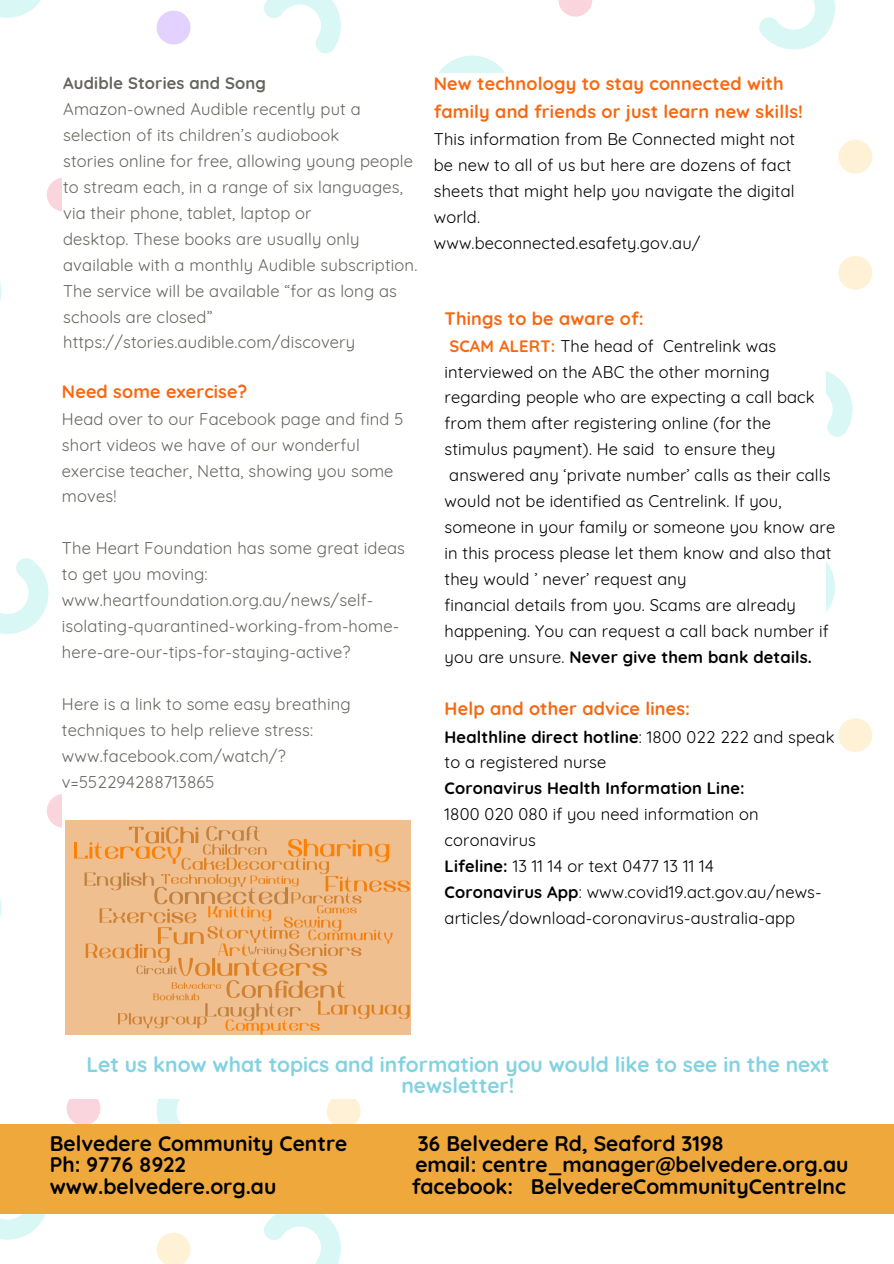
<style>
.page{position:relative;width:894px;height:1264px;background:#fff}
.page>*{position:absolute;margin:0;border:0;box-sizing:border-box;transform-origin:0 0}
.t1{font:700 21px "Quicksand";color:#000}
.t2{font:700 21px/21.5px "Quicksand";color:#83d2e1;text-align:center}
.t3{font:700 18px/28.2px "Quicksand";letter-spacing:.01em;color:#f76812}
.t4{font:16.5px/26px "Quicksand";letter-spacing:.01em;color:#000}
.t5{font:16.5px/26px "Quicksand";letter-spacing:.01em;color:#67645e}
.t6{font:700 16.5px "Quicksand";letter-spacing:.01em;color:#000}
.t7{font:700 16.5px "Quicksand";letter-spacing:.01em;color:#67645e}
.s1{font-weight:700;color:#f76812}
.s2{font-weight:700}
</style>
<div class="page">
<svg style="left:47px;top:794px;width:34px;height:33px"></svg>
<svg style="left:0;top:558px;width:49px;height:76px"></svg>
<svg style="left:0;top:898px;width:2px;height:19px"></svg>
<div style="left:838px;top:718px;width:34px;height:34px;background:#fff1d6;border-radius:50%"></div>
<div style="left:838px;top:256px;width:34px;height:34px;background:#fff1d6;border-radius:50%"></div>
<svg style="left:826px;top:561px;width:9px;height:51px"></svg>
<svg style="left:826px;top:371px;width:26px;height:66px"></svg>
<div style="left:66px;top:1091px;width:34px;height:34px;background:#fad5de;border-radius:50%"></div>
<svg style="left:156px;top:1232px;width:34px;height:31px"></svg>
<div style="left:327px;top:1094px;width:33px;height:34px;background:#fff1d6;border-radius:50%"></div>
<svg style="left:0;top:1213px;width:54px;height:26px"></svg>
<svg style="left:262px;top:1213px;width:79px;height:50px"></svg>
<svg style="left:156px;top:1099px;width:25px;height:25px"></svg>
<svg style="left:47px;top:178px;width:34px;height:33px"></svg>
<div style="left:156px;top:11px;width:34px;height:33px;background:#e3d2ff;border-radius:50%"></div>
<svg style="left:0;top:0;width:41px;height:18px"></svg>
<svg style="left:264px;top:0;width:77px;height:54px"></svg>
<svg style="left:0;top:282px;width:2px;height:19px"></svg>
<svg style="left:558px;top:0;width:34px;height:17px"></svg>
<div style="left:838px;top:140px;width:34px;height:34px;background:#fff1d6;border-radius:50%"></div>
<svg style="left:759px;top:0;width:76px;height:50px"></svg>
<svg style="left:438px;top:55px;width:67px;height:18px"></svg>
<div style="left:872px;top:1124px;width:21px;height:89px;background:#eea83c"></div>
<div style="left:58px;top:1124px;width:814px;height:89px;background:#eea83c"></div>
<div style="left:0;top:1124px;width:58px;height:89px;background:#eea83c"></div>
<div style="left:63px;top:141px;width:762px;height:898px;background:#fff"></div>
<div style="left:63px;top:1039px;width:762px;height:59px;background:#fff"></div>
<img style="left:66px;top:820px;width:344px;height:214px">
<p class="t7" style="left:63px;top:73px;width:204px">Audible Stories and Song</p>
<p class="t5" style="left:63px;top:96px;width:355px">Amazon-owned Audible recently put a selection of its children’s audiobook<br>stories online for free, allowing young people to stream each, in a range of six languages, via their phone, tablet, laptop or<br>desktop. These books are usually only available with a monthly Audible subscription.<br>The service will be available “for as long as schools are closed” https://stories.audible.com/discovery</p>
<p class="t3" style="left:62px;top:377px;width:187px">Need some exercise?</p>
<p class="t5" style="left:62px;top:405px;width:343px">Head over to our Facebook page and find 5 short videos we have of our wonderful exercise teacher, Netta, showing you some moves!</p>
<p class="t5" style="left:62px;top:535px;width:344px">The Heart Foundation has some great ideas to get you moving: www.heartfoundation.org.au/news/self&shy;isolating-quarantined-working-from-home&shy;here-are-our-tips-for-staying-active?</p>
<p class="t5" style="left:62px;top:690px;width:290px">Here is a link to some easy breathing techniques to help relieve stress: www.facebook.com/watch/? v=552294288713865</p>
<p class="t3" style="left:434px;top:69px;width:370px">New technology to stay connected with family and friends or just learn new skills!</p>
<p class="t4" style="left:434px;top:126px;width:363px">This information from Be Connected might not be new to all of us but here are dozens of fact sheets that might help you navigate the digital world.<br>www.beconnected.esafety.gov.au/</p>
<p class="t3" style="left:444px;top:304px;width:201px">Things to be aware of:</p>
<p class="t4" style="left:444px;top:332px;width:392px"><span class="s1">SCAM ALERT:</span> The head of Centrelink was interviewed on the ABC the other morning regarding people who are expecting a call back from them after registering online (for the stimulus payment). He said to ensure they answered any ‘private number’ calls as their calls would not be identified as Centrelink. If you, someone in your family or someone you know are in this process please let them know and also that they would ’ never’ request any<br>financial details from you. Scams are already happening. You can request a call back number if you are unsure. <span class="s2">Never give them bank details.</span></p>
<p class="t3" style="left:444px;top:694px;width:247px">Help and other advice lines:</p>
<p class="t4" style="left:444px;top:723px;width:391px"><span class="s2">Healthline direct hotline</span>: 1800 022 222 and speak to a registered nurse</p>
<p class="t6" style="left:444px;top:777px;width:301px">Coronavirus Health Information Line:</p>
<p class="t4" style="left:444px;top:801px;width:378px">1800 020 080 if you need information on coronavirus<br><span class="s2">Lifeline:</span> 13 11 14 or text 0477 13 11 14<br><span class="s2">Coronavirus App</span>: www.covid19.act.gov.au/news&shy;articles/download-coronavirus-australia-app</p>
<p class="t2" style="left:86px;top:1053px;width:744px">Let us know what topics and information you would like to see in the next newsletter!</p>
<p class="t1" style="left:50px;top:1130px;width:299px">Belvedere Community Centre</p>
<p class="t1" style="left:418px;top:1130px;width:307px">36 Belvedere Rd, Seaford 3198</p>
<p class="t1" style="left:50px;top:1151px;width:137px">Ph: 9776 8922</p>
<p class="t1" style="left:415px;top:1151px;width:434px">email: centre_manager@belvedere.org.au</p>
<p class="t1" style="left:50px;top:1172px;width:228px">www.belvedere.org.au</p>
<p class="t1" style="left:411px;top:1172px;width:435px">facebook: BelvedereCommunityCentreInc</p>
</div>
